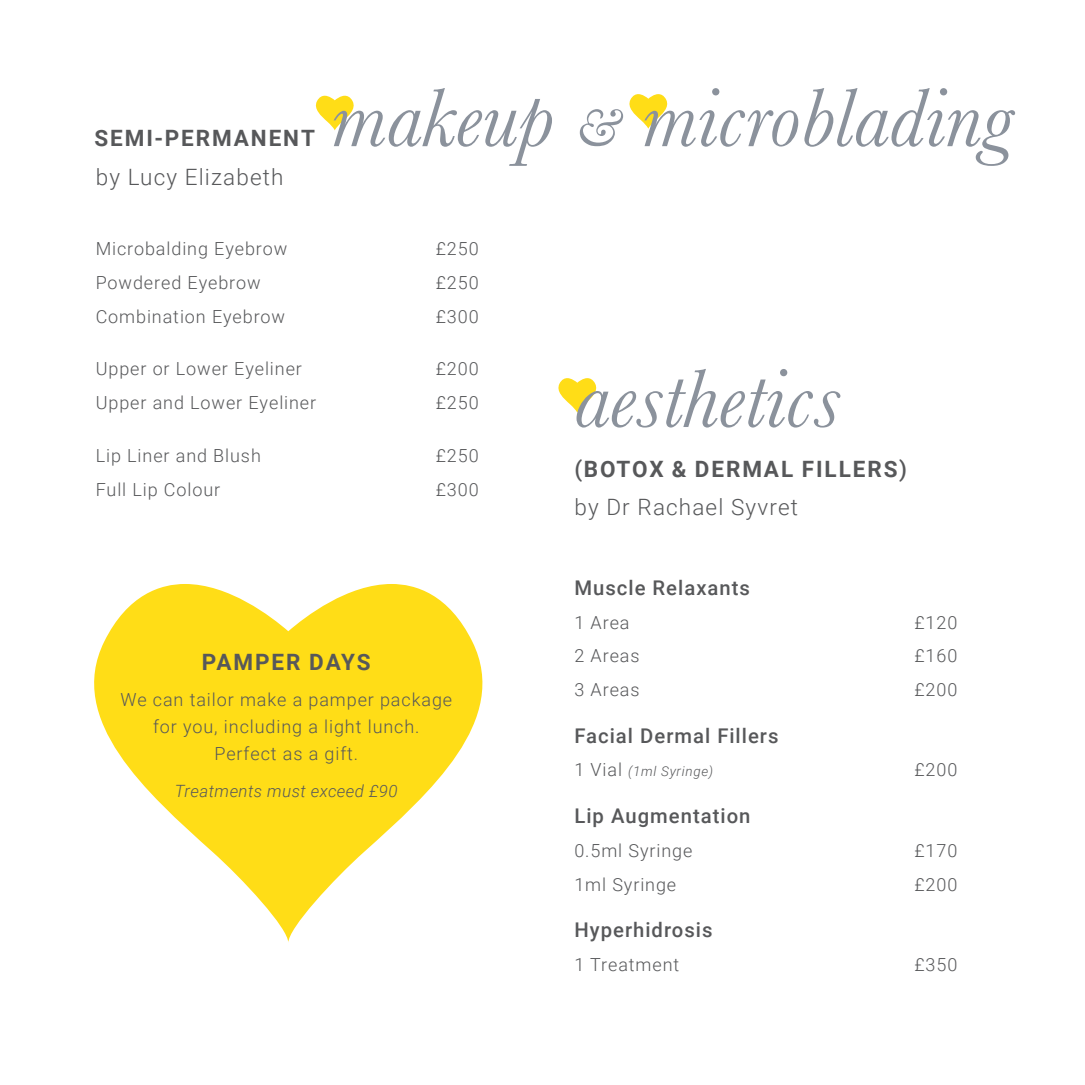
<style>
.page{position:relative;width:1085px;height:1085px;background:#fff}
.page>*{position:absolute;margin:0;border:0;box-sizing:border-box;transform-origin:0 0}
.t1{font:italic 85.5px "Baskerville";color:#8b929c}
.t2{font:700 22.5px "Roboto";letter-spacing:.085em;color:#57585a}
.t3{font:300 22.5px "Roboto";letter-spacing:.05em;color:#57585a}
.t4{font:500 20.25px "Roboto";letter-spacing:.05em;color:#57585a}
.t5{font:300 18px/27px "Roboto";letter-spacing:.05em;color:#57585a;text-align:center}
.t6{font:italic 300 16.88px "Roboto";letter-spacing:.025em;color:#57585a}
.t7{font:italic 300 13.5px "Roboto";letter-spacing:.05em;color:#57585a}
.s1{font-size:54px}
.s2{font-weight:500}
.s3{font-style:normal;font-size:18px}
</style>
<div class="page">
<svg style="left:629px;top:94px;width:39px;height:35px"></svg>
<svg style="left:315px;top:96px;width:39px;height:35px"></svg>
<svg style="left:558px;top:378px;width:39px;height:35px"></svg>
<svg style="left:94px;top:584px;width:389px;height:358px;fill:#ffdd17"></svg>
<p class="t2" style="left:94px;top:122px;width:222px">SEMI-PERMANENT</p>
<p class="t3" style="left:96px;top:161px;width:189px">by Lucy Elizabeth</p>
<p class="t1" style="left:332px;top:61px;width:681px">makeup <span class="s1">&amp;</span> microblading</p>
<p class="t5" style="left:96px;top:234px;width:193px">Microbalding Eyebrow</p>
<p class="t5" style="left:435px;top:234px;width:44px">£250</p>
<p class="t5" style="left:96px;top:268px;width:166px">Powdered Eyebrow</p>
<p class="t5" style="left:435px;top:268px;width:44px">£250</p>
<p class="t5" style="left:96px;top:302px;width:191px">Combination Eyebrow</p>
<p class="t5" style="left:435px;top:302px;width:44px">£300</p>
<p class="t5" style="left:96px;top:355px;width:208px">Upper or Lower Eyeliner</p>
<p class="t5" style="left:435px;top:355px;width:44px">£200</p>
<p class="t5" style="left:96px;top:388px;width:222px">Upper and Lower Eyeliner</p>
<p class="t5" style="left:435px;top:388px;width:44px">£250</p>
<p class="t5" style="left:96px;top:441px;width:167px">Lip Liner and Blush</p>
<p class="t5" style="left:435px;top:441px;width:44px">£250</p>
<p class="t5" style="left:96px;top:475px;width:126px">Full Lip Colour</p>
<p class="t5" style="left:435px;top:475px;width:44px">£300</p>
<p class="t2" style="left:202px;top:645px;width:170px">PAMPER DAYS</p>
<p class="t5" style="left:120px;top:685px;width:333px">We can tailor make a pamper package for you, including a light lunch.<br>Perfect as a gift.</p>
<p class="t6" style="left:175px;top:778px;width:224px">Treatments must exceed £90</p>
<p class="t1" style="left:574px;top:342px;width:267px">aesthetics</p>
<p class="t2" style="left:574px;top:453px;width:334px"><span class="s2">(</span>BOTOX &amp; DERMAL FILLERS<span class="s2">)</span></p>
<p class="t3" style="left:574px;top:491px;width:225px">by Dr Rachael Syvret</p>
<p class="t4" style="left:574px;top:573px;width:177px">Muscle Relaxants</p>
<p class="t5" style="left:574px;top:608px;width:57px">1 Area</p>
<p class="t5" style="left:914px;top:608px;width:44px">£120</p>
<p class="t5" style="left:574px;top:641px;width:67px">2 Areas</p>
<p class="t5" style="left:914px;top:641px;width:44px">£160</p>
<p class="t5" style="left:574px;top:675px;width:67px">3 Areas</p>
<p class="t5" style="left:914px;top:675px;width:44px">£200</p>
<p class="t4" style="left:574px;top:721px;width:205px">Facial Dermal Fillers</p>
<p class="t7" style="left:574px;top:762px;width:140px"><span class="s3">1 Vial</span> (1ml Syringe)</p>
<p class="t5" style="left:914px;top:755px;width:44px">£200</p>
<p class="t4" style="left:574px;top:801px;width:177px">Lip Augmentation</p>
<p class="t5" style="left:574px;top:836px;width:119px">0.5ml Syringe</p>
<p class="t5" style="left:914px;top:836px;width:44px">£170</p>
<p class="t5" style="left:574px;top:869px;width:103px">1ml Syringe</p>
<p class="t5" style="left:914px;top:869px;width:44px">£200</p>
<p class="t4" style="left:574px;top:915px;width:139px">Hyperhidrosis</p>
<p class="t5" style="left:574px;top:950px;width:106px">1 Treatment</p>
<p class="t5" style="left:914px;top:950px;width:44px">£350</p>
</div>
